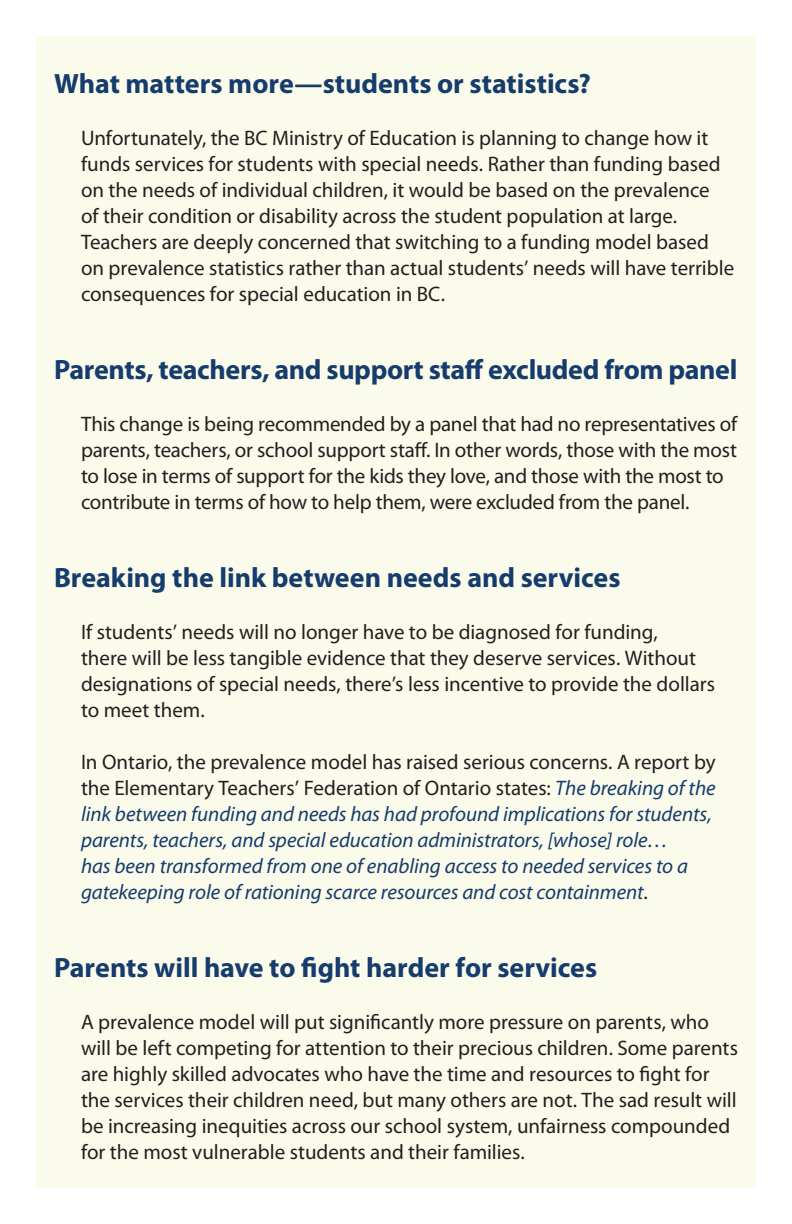
<style>
.page{position:relative;width:792px;height:1224px;background:#fff}
.page>*{position:absolute;margin:0;border:0;box-sizing:border-box;transform-origin:0 0}
.t1{font:700 28px "Myriad Pro";letter-spacing:-.005em;color:#163c6d}
.t2{font:21px/26px "Myriad Pro";letter-spacing:-.005em;color:#231f20}
.t3{font:italic 21px/26px "Myriad Pro";letter-spacing:-.005em;color:#163c6d}
.s1{font-style:normal;color:#231f20}
</style>
<div class="page">
<div style="left:36px;top:36px;width:720px;height:1152px;background:#fbfbeb"></div>
<h1 class="t1" style="left:54px;top:65px;width:538px">What matters more—students or statistics?</h1>
<p class="t2" style="left:81px;top:125px;width:655px">Unfortunately, the BC Ministry of Education is planning to change how it funds services for students with special needs. Rather than funding based on the needs of individual children, it would be based on the prevalence<br>of their condition or disability across the student population at large.<br>Teachers are deeply concerned that switching to a funding model based on prevalence statistics rather than actual students’ needs will have terrible consequences for special education in BC.</p>
<h1 class="t1" style="left:54px;top:351px;width:685px">Parents, teachers, and support staff excluded from panel</h1>
<p class="t2" style="left:81px;top:411px;width:658px">This change is being recommended by a panel that had no representatives of parents, teachers, or school support staff. In other words, those with the most to lose in terms of support for the kids they love, and those with the most to contribute in terms of how to help them, were excluded from the panel.</p>
<h1 class="t1" style="left:54px;top:559px;width:568px">Breaking the link between needs and services</h1>
<p class="t2" style="left:81px;top:619px;width:636px">If students’ needs will no longer have to be diagnosed for funding,<br>there will be less tangible evidence that they deserve services. Without designations of special needs, there’s less incentive to provide the dollars to meet them.</p>
<p class="t3" style="left:81px;top:749px;width:636px"><span class="s1">In Ontario, the prevalence model has raised serious concerns. A report by the Elementary Teachers’ Federation of Ontario states:</span> The breaking of the link between funding and needs has had profound implications for students, parents, teachers, and special education administrators, [whose] role…<br>has been transformed from one of enabling access to needed services to a gatekeeping role of rationing scarce resources and cost containment<span class="s1">.</span></p>
<h1 class="t1" style="left:54px;top:949px;width:545px">Parents will have to fight harder for services</h1>
<p class="t2" style="left:81px;top:1009px;width:659px">A prevalence model will put significantly more pressure on parents, who will be left competing for attention to their precious children. Some parents are highly skilled advocates who have the time and resources to fight for the services their children need, but many others are not. The sad result will be increasing inequities across our school system, unfairness compounded for the most vulnerable students and their families.</p>
</div>
